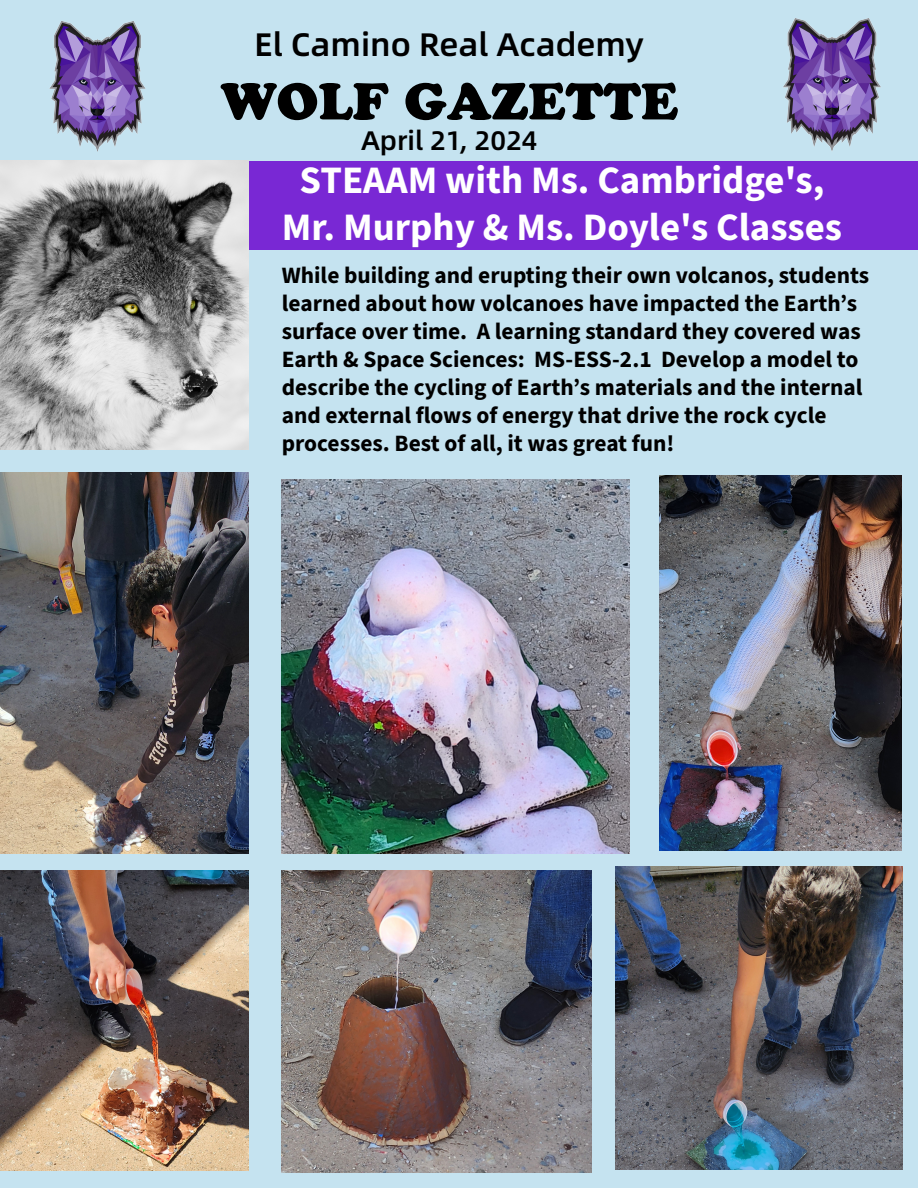
<style>
.page{position:relative;width:918px;height:1188px;background:#c5e3f0}
.page>*{position:absolute;margin:0;border:0;box-sizing:border-box;transform-origin:0 0}
.t1{font:51.15px "Cooper Black Std";color:#000}
.t2{font:700 38.85px/46.7px "Source Sans 3";color:#fff;text-align:center}
.t3{font:500 32.55px "Alibaba Sans";color:#000}
.t4{font:500 26.85px "Alibaba Sans";color:#000}
.t5{font:700 23.4px/28px "Source Sans 3";color:#000}
</style>
<div class="page">
<img style="left:49px;top:21px;width:97px;height:131px">
<img style="left:783px;top:18px;width:98px;height:133px">
<div style="left:0;top:161px;width:918px;height:44px;background:#7928d4"></div>
<img style="left:0;top:473px;width:249px;height:381px">
<img style="left:282px;top:870px;width:310px;height:303px">
<img style="left:615px;top:867px;width:287px;height:302px">
<img style="left:0;top:870px;width:249px;height:300px">
<img style="left:659px;top:476px;width:243px;height:375px">
<img style="left:282px;top:479px;width:347px;height:375px">
<div style="left:0;top:205px;width:918px;height:44px;background:#7928d4"></div>
<img style="left:0;top:161px;width:249px;height:289px">
<h3 class="t3" style="left:255px;top:20px;width:391px">El Camino Real Academy</h3>
<h1 class="t1" style="left:221px;top:71px;width:459px">WOLF GAZETTE</h1>
<p class="t4" style="left:361px;top:120px;width:178px">April 21, 2024</p>
<h2 class="t2" style="left:282px;top:157px;width:562px">STEAAM with Ms. Cambridge's,<br>Mr. Murphy &amp; Ms. Doyle's Classes</h2>
<p class="t5" style="left:282px;top:261px;width:589px">While building and erupting their own volcanos, students learned about how volcanoes have impacted the Earth’s surface over time. A learning standard they covered was Earth &amp; Space Sciences: MS-ESS-2.1 Develop a model to describe the cycling of Earth’s materials and the internal and external flows of energy that drive the rock cycle processes. Best of all, it was great fun!</p>
</div>
